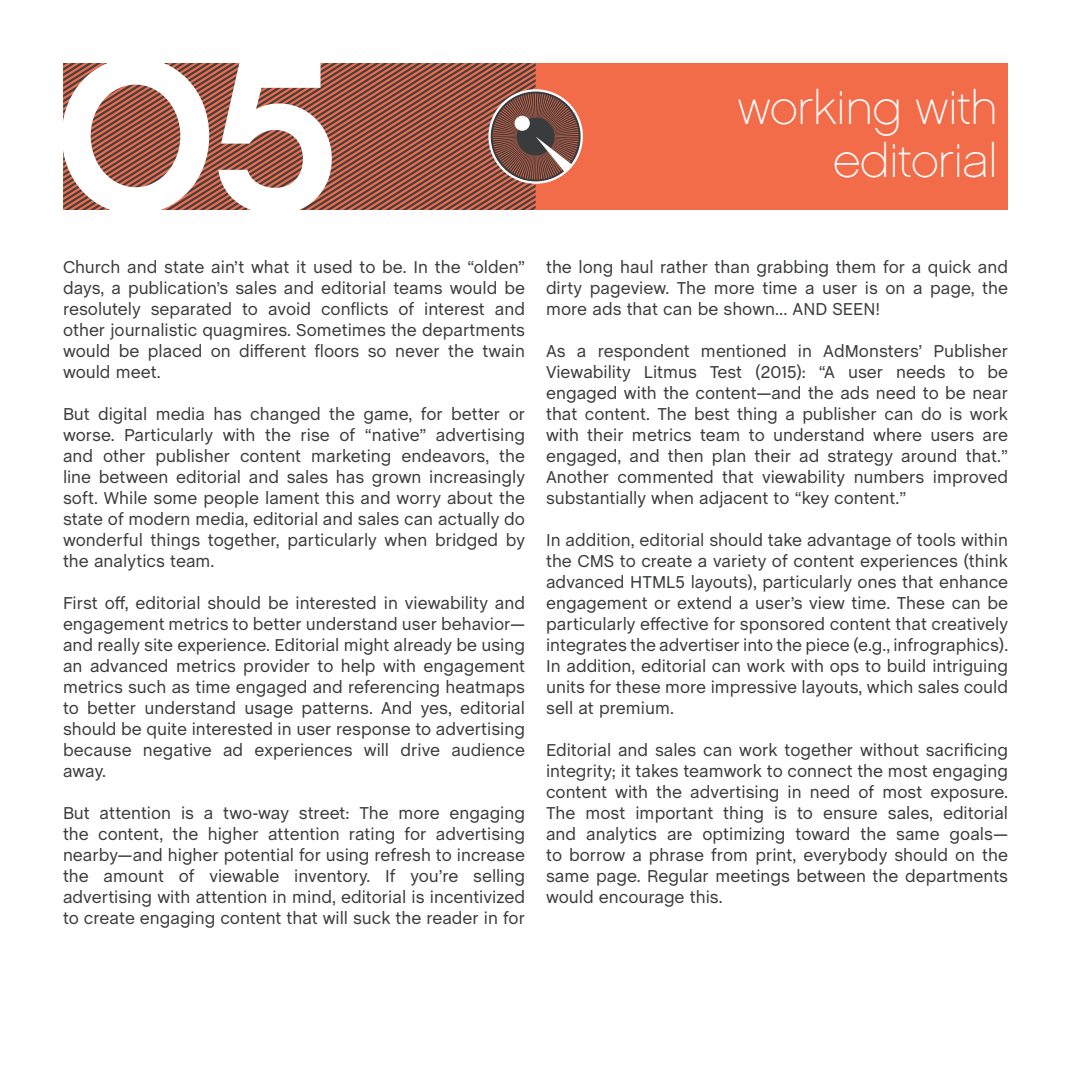
<style>
.page{position:relative;width:1071px;height:1071px;background:#fff}
.page>*{position:absolute;margin:0;border:0;box-sizing:border-box;transform-origin:0 0}
.t1{font:217px "Chalet New York Nineteen Seventy";color:#fff}
.t2{font:47.25px/52.5px "Chalet Paris Nineteen Sixty";color:#fff;text-align:right}
.t3{font:17.5px/21px "Chalet";color:#3a3b3c;text-align:justify}
</style>
<div class="page">
<div style="left:63px;top:63px;width:945px;height:147px;background:#f36c4a"></div>
<svg style="left:63px;top:63px;width:520px;height:147px"></svg>
<h1 class="t1" style="left:54px;top:4px;width:286px">05</h1>
<p class="t3" style="left:63px;top:257px;width:464px">Church and state ain’t what it used to be. In the “olden” days, a publication’s sales and editorial teams would be resolutely separated to avoid conflicts of interest and other journalistic quagmires. Sometimes the departments would be placed on different floors so never the twain would meet.</p>
<p class="t3" style="left:63px;top:404px;width:464px">But digital media has changed the game, for better or worse. Particularly with the rise of “native” advertising and other publisher content marketing endeavors, the line between editorial and sales has grown increasingly soft. While some people lament this and worry about the state of modern media, editorial and sales can actually do wonderful things together, particularly when bridged by the analytics team.</p>
<p class="t3" style="left:63px;top:593px;width:464px">First off, editorial should be interested in viewability and engagement metrics to better understand user behavior— and really site experience. Editorial might already be using an advanced metrics provider to help with engagement metrics such as time engaged and referencing heatmaps to better understand usage patterns. And yes, editorial should be quite interested in user response to advertising because negative ad experiences will drive audience away.</p>
<p class="t3" style="left:63px;top:803px;width:464px">But attention is a two-way street: The more engaging the content, the higher attention rating for advertising nearby—and higher potential for using refresh to increase the amount of viewable inventory. If you’re selling advertising with attention in mind, editorial is incentivized to create engaging content that will suck the reader in for</p>
<h2 class="t2" style="left:738px;top:82px;width:261px">working with editorial</h2>
<p class="t3" style="left:546px;top:257px;width:464px">the long haul rather than grabbing them for a quick and dirty pageview. The more time a user is on a page, the more ads that can be shown… AND SEEN!</p>
<p class="t3" style="left:546px;top:341px;width:464px">As a respondent mentioned in AdMonsters’ Publisher Viewability Litmus Test (2015): “A user needs to be engaged with the content—and the ads need to be near that content. The best thing a publisher can do is work with their metrics team to understand where users are engaged, and then plan their ad strategy around that.” Another commented that viewability numbers improved substantially when adjacent to “key content.”</p>
<p class="t3" style="left:546px;top:530px;width:464px">In addition, editorial should take advantage of tools within the CMS to create a variety of content experiences (think advanced HTML5 layouts), particularly ones that enhance engagement or extend a user’s view time. These can be particularly effective for sponsored content that creatively integrates the advertiser into the piece (e.g., infrographics).<br>In addition, editorial can work with ops to build intriguing units for these more impressive layouts, which sales could sell at premium.</p>
<p class="t3" style="left:546px;top:740px;width:464px">Editorial and sales can work together without sacrificing integrity; it takes teamwork to connect the most engaging content with the advertising in need of most exposure.<br>The most important thing is to ensure sales, editorial and analytics are optimizing toward the same goals— to borrow a phrase from print, everybody should on the same page. Regular meetings between the departments would encourage this.</p>
</div>
